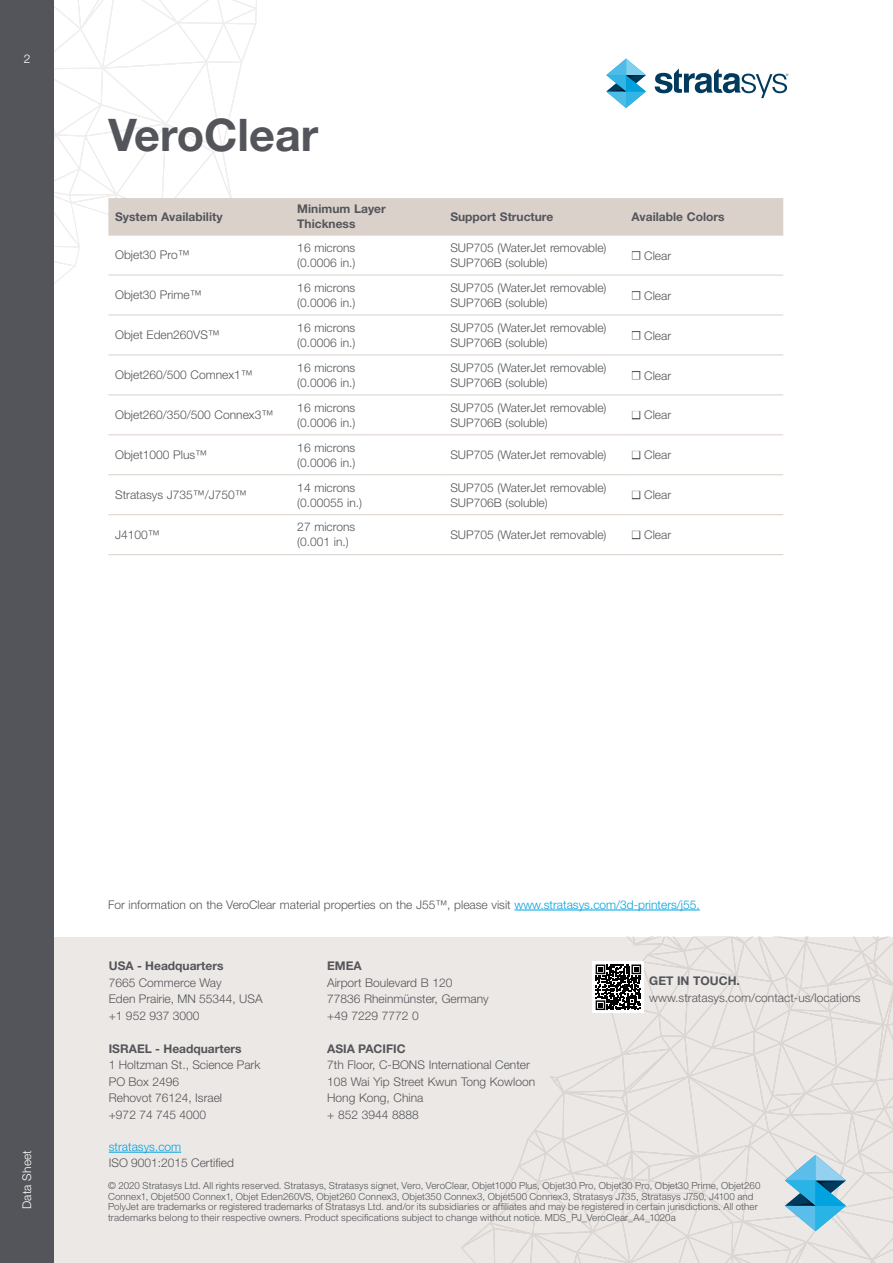
<style>
.page{position:relative;width:893px;height:1263px;background:#fff}
.page>*{position:absolute;margin:0;border:0;box-sizing:border-box;transform-origin:0 0}
.Page_Title{font:700 45px "Helvetica Neue LT Std";color:#54555a}
.TBL_-_Body{font:300 12px/15px "Helvetica Neue LT Std";color:#54555a}
.TBL_-_Header{font:700 12px/15px "Helvetica Neue LT Std";color:#54555a}
.Para{font:300 12px "Helvetica Neue LT Std";color:#54555a}
.t1{font:300 12px "Helvetica Neue LT Std";color:#00a2df}
.t2{font:300 12px "Helvetica Neue LT Std";letter-spacing:.015em;color:#fff}
.t3{font:300 9.75px/10.5px "Helvetica Neue LT Std";letter-spacing:.01em;color:#54555a}
.s1{color:#00a2df}
</style>
<div class="page">
<div style="left:54px;top:937px;width:839px;height:326px;background:#ece8e5"></div>
<hr style="left:109px;top:1152px;width:72px;height:1px;background:#00a2df">
<svg style="left:461px;top:937px;width:432px;height:326px"></svg>
<div style="left:0;top:0;width:54px;height:1263px;background:#54555a"></div>
<svg style="left:54px;top:0;width:734px;height:284px"></svg>
<svg style="left:108px;top:236px;width:675px;height:280px"></svg>
<hr style="left:108px;top:275px;width:183px;height:1px;background:#dad1cb">
<hr style="left:291px;top:275px;width:153px;height:1px;background:#dad1cb">
<hr style="left:444px;top:275px;width:181px;height:1px;background:#dad1cb">
<hr style="left:625px;top:275px;width:158px;height:1px;background:#dad1cb">
<hr style="left:108px;top:315px;width:183px;height:1px;background:#dad1cb">
<hr style="left:291px;top:315px;width:153px;height:1px;background:#dad1cb">
<hr style="left:444px;top:315px;width:181px;height:1px;background:#dad1cb">
<hr style="left:625px;top:315px;width:158px;height:1px;background:#dad1cb">
<hr style="left:108px;top:355px;width:183px;height:1px;background:#dad1cb">
<hr style="left:291px;top:355px;width:153px;height:1px;background:#dad1cb">
<hr style="left:444px;top:355px;width:181px;height:1px;background:#dad1cb">
<hr style="left:625px;top:355px;width:158px;height:1px;background:#dad1cb">
<hr style="left:108px;top:394px;width:183px;height:1px;background:#dad1cb">
<hr style="left:291px;top:394px;width:153px;height:1px;background:#dad1cb">
<hr style="left:444px;top:394px;width:181px;height:1px;background:#dad1cb">
<hr style="left:625px;top:394px;width:158px;height:1px;background:#dad1cb">
<hr style="left:108px;top:434px;width:183px;height:1px;background:#dad1cb">
<hr style="left:291px;top:434px;width:153px;height:1px;background:#dad1cb">
<hr style="left:444px;top:434px;width:181px;height:1px;background:#dad1cb">
<hr style="left:625px;top:434px;width:158px;height:1px;background:#dad1cb">
<hr style="left:108px;top:474px;width:183px;height:1px;background:#dad1cb">
<hr style="left:291px;top:474px;width:153px;height:1px;background:#dad1cb">
<hr style="left:444px;top:474px;width:181px;height:1px;background:#dad1cb">
<hr style="left:625px;top:474px;width:158px;height:1px;background:#dad1cb">
<hr style="left:108px;top:514px;width:183px;height:1px;background:#dad1cb">
<hr style="left:291px;top:514px;width:153px;height:1px;background:#dad1cb">
<hr style="left:444px;top:514px;width:181px;height:1px;background:#dad1cb">
<hr style="left:625px;top:514px;width:158px;height:1px;background:#dad1cb">
<hr style="left:108px;top:235px;width:183px;height:1px;background:#dad1cb">
<hr style="left:291px;top:235px;width:153px;height:1px;background:#dad1cb">
<hr style="left:444px;top:235px;width:181px;height:1px;background:#dad1cb">
<hr style="left:625px;top:235px;width:158px;height:1px;background:#dad1cb">
<hr style="left:108px;top:554px;width:183px;height:1px;background:#dad1cb">
<hr style="left:291px;top:554px;width:153px;height:1px;background:#dad1cb">
<hr style="left:444px;top:554px;width:181px;height:1px;background:#dad1cb">
<hr style="left:625px;top:554px;width:158px;height:1px;background:#dad1cb">
<hr style="left:514px;top:910px;width:186px;height:1px;background:#00a2df">
<p class="t2" style="left:24px;top:51px;width:8px">2</p>
<p class="Page_Title" style="left:108px;top:107px;width:212px">VeroClear</p>
<p class="TBL_-_Header" style="left:115px;top:209px;width:109px">System Availability</p>
<p class="TBL_-_Header" style="left:297px;top:201px;width:90px">Minimum Layer<br>Thickness</p>
<p class="TBL_-_Header" style="left:450px;top:209px;width:104px">Support Structure</p>
<p class="TBL_-_Header" style="left:632px;top:209px;width:94px">Available Colors</p>
<p class="TBL_-_Body" style="left:115px;top:247px;width:76px">Objet30 Pro™</p>
<p class="TBL_-_Body" style="left:297px;top:240px;width:60px">16 microns (0.0006 in.)</p>
<p class="TBL_-_Body" style="left:450px;top:240px;width:158px">SUP705 (WaterJet removable)<br>SUP706B (soluble)</p>
<p class="Para" style="left:632px;top:248px;width:41px">■ Clear</p>
<p class="TBL_-_Body" style="left:115px;top:287px;width:88px">Objet30 Prime™</p>
<p class="TBL_-_Body" style="left:297px;top:280px;width:60px">16 microns (0.0006 in.)</p>
<p class="TBL_-_Body" style="left:450px;top:280px;width:158px">SUP705 (WaterJet removable)<br>SUP706B (soluble)</p>
<p class="Para" style="left:632px;top:288px;width:41px">■ Clear</p>
<p class="TBL_-_Body" style="left:115px;top:327px;width:106px">Objet Eden260VS™</p>
<p class="TBL_-_Body" style="left:297px;top:320px;width:60px">16 microns (0.0006 in.)</p>
<p class="TBL_-_Body" style="left:450px;top:320px;width:158px">SUP705 (WaterJet removable)<br>SUP706B (soluble)</p>
<p class="Para" style="left:632px;top:328px;width:41px">■ Clear</p>
<p class="TBL_-_Body" style="left:115px;top:367px;width:139px">Objet260/500 Comnex1™</p>
<p class="TBL_-_Body" style="left:297px;top:360px;width:60px">16 microns (0.0006 in.)</p>
<p class="TBL_-_Body" style="left:450px;top:360px;width:158px">SUP705 (WaterJet removable)<br>SUP706B (soluble)</p>
<p class="Para" style="left:632px;top:368px;width:41px">■ Clear</p>
<p class="TBL_-_Body" style="left:115px;top:407px;width:160px">Objet260/350/500 Connex3™</p>
<p class="TBL_-_Body" style="left:297px;top:400px;width:60px">16 microns (0.0006 in.)</p>
<p class="TBL_-_Body" style="left:450px;top:400px;width:158px">SUP705 (WaterJet removable)<br>SUP706B (soluble)</p>
<p class="Para" style="left:632px;top:408px;width:41px">■ Clear</p>
<p class="TBL_-_Body" style="left:115px;top:447px;width:94px">Objet1000 Plus™</p>
<p class="TBL_-_Body" style="left:297px;top:440px;width:60px">16 microns (0.0006 in.)</p>
<p class="TBL_-_Body" style="left:450px;top:447px;width:158px">SUP705 (WaterJet removable)</p>
<p class="Para" style="left:632px;top:448px;width:41px">■ Clear</p>
<p class="TBL_-_Body" style="left:115px;top:487px;width:133px">Stratasys J735™/J750™</p>
<p class="TBL_-_Body" style="left:297px;top:479px;width:66px">14 microns (0.00055 in.)</p>
<p class="TBL_-_Body" style="left:450px;top:479px;width:158px">SUP705 (WaterJet removable)<br>SUP706B (soluble)</p>
<p class="Para" style="left:632px;top:488px;width:41px">■ Clear</p>
<p class="TBL_-_Body" style="left:115px;top:527px;width:46px">J4100™</p>
<p class="TBL_-_Body" style="left:297px;top:519px;width:59px">27 microns (0.001 in.)</p>
<p class="TBL_-_Body" style="left:450px;top:527px;width:158px">SUP705 (WaterJet removable)</p>
<p class="Para" style="left:632px;top:528px;width:41px">■ Clear</p>
<p class="t2" style="left:20px;top:1209px;width:61px;rotate:-90deg">Data Sheet</p>
<p class="TBL_-_Body" style="left:108px;top:897px;width:593px">For information on the VeroClear material properties on the J55™, please visit <span class="s1">www.stratasys.com/3d-printers/j55.</span></p>
<p class="TBL_-_Header" style="left:109px;top:958px;width:116px">USA - Headquarters</p>
<p class="TBL_-_Body" style="left:109px;top:974px;width:155px;line-height:16.5px">7665 Commerce Way<br>Eden Prairie, MN 55344, USA +1 952 937 3000</p>
<p class="TBL_-_Header" style="left:109px;top:1041px;width:134px">ISRAEL - Headquarters</p>
<p class="TBL_-_Body" style="left:109px;top:1056px;width:153px;line-height:16.5px">1 Holtzman St., Science Park<br>PO Box 2496<br>Rehovot 76124, Israel<br>+972 74 745 4000</p>
<p class="t1" style="left:109px;top:1139px;width:74px">stratasys.com</p>
<p class="TBL_-_Body" style="left:109px;top:1155px;width:127px">ISO 9001:2015 Certified</p>
<p class="TBL_-_Header" style="left:327px;top:958px;width:36px">EMEA</p>
<p class="TBL_-_Body" style="left:327px;top:974px;width:163px;line-height:16.5px">Airport Boulevard B 120<br>77836 Rheinmünster, Germany +49 7229 7772 0</p>
<p class="TBL_-_Header" style="left:327px;top:1041px;width:80px">ASIA PACIFIC</p>
<p class="TBL_-_Body" style="left:327px;top:1056px;width:210px;line-height:16.5px">7th Floor, C-BONS International Center<br>108 Wai Yip Street Kwun Tong Kowloon<br>Hong Kong, China<br>+ 852 3944 8888</p>
<p class="TBL_-_Header" style="left:649px;top:973px;width:92px">GET IN TOUCH.</p>
<p class="TBL_-_Body" style="left:649px;top:990px;width:213px">www.stratasys.com/contact-us/locations</p>
<p class="t3" style="left:108px;top:1180px;width:654px">© 2020 Stratasys Ltd. All rights reserved. Stratasys, Stratasys signet, Vero, VeroClear, Objet1000 Plus, Objet30 Pro, Objet30 Pro, Objet30 Prime, Objet260<br>Connex1, Objet500 Connex1, Objet Eden260VS, Objet260 Connex3, Objet350 Connex3, Objet500 Connex3, Stratasys J735, Stratasys J750, J4100 and PolyJet are trademarks or registered trademarks of Stratasys Ltd. and/or its subsidiaries or affiliates and may be registered in certain jurisdictions. All other trademarks belong to their respective owners. Product specifications subject to change without notice. MDS_PJ_VeroClear_A4_1020a</p>
</div>
